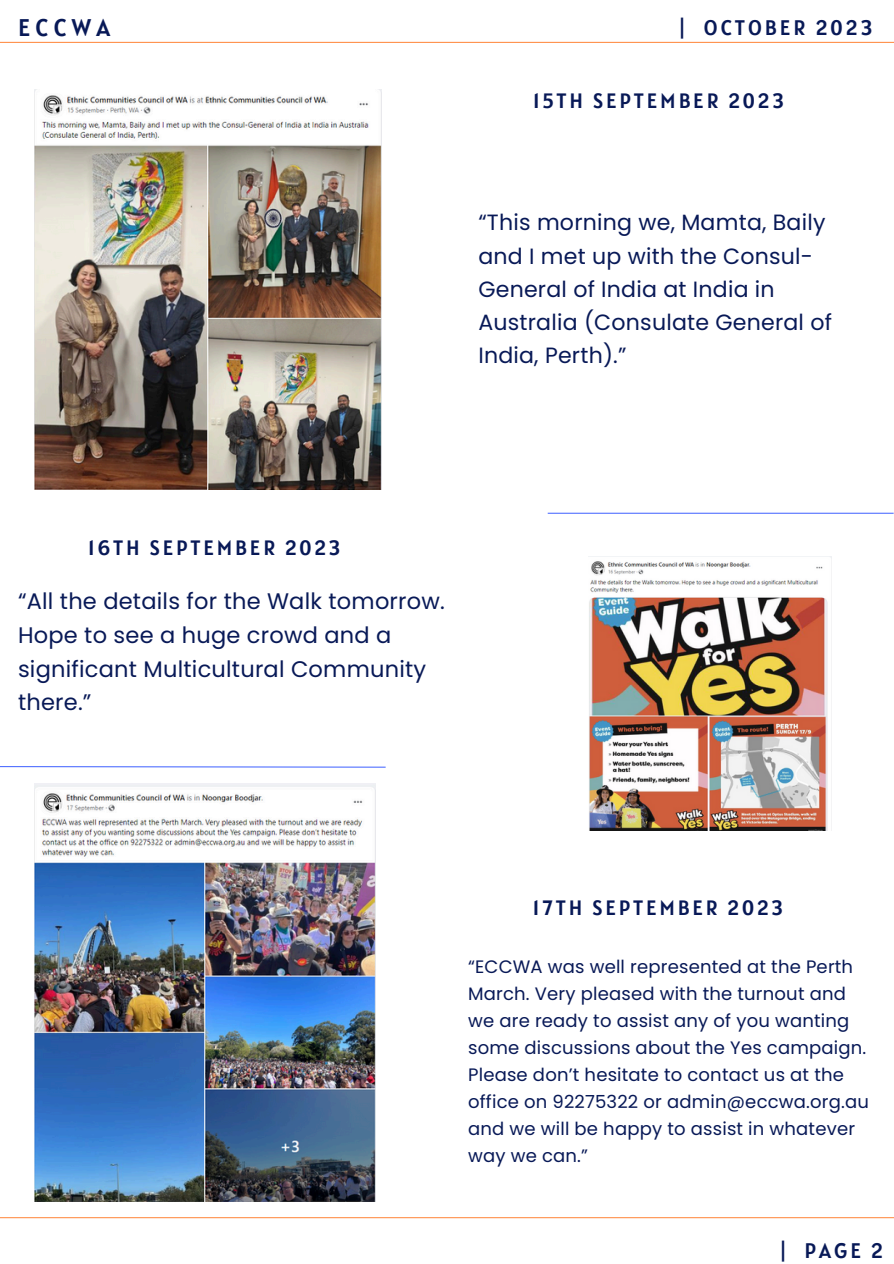
<style>
.page{position:relative;width:894px;height:1264px;background:#fff}
.page>*{position:absolute;margin:0;border:0;box-sizing:border-box;transform-origin:0 0}
.t1{font:24px "Alatsi";letter-spacing:.225em;color:#081957}
.t2{font:22.5px/33.8px "Poppins";letter-spacing:.01em;color:#081957}
.t3{font:22.05px/33.2px "Poppins";letter-spacing:.01em;color:#081957}
.t4{font:21px "Alatsi";letter-spacing:.145em;color:#081957}
.t5{font:20.7px "Alatsi";letter-spacing:.14em;color:#081957}
.t6{font:18px/27px "Poppins";letter-spacing:.01em;color:#081957}
</style>
<div class="page">
<hr style="left:547px;top:512px;width:346px;height:2px;background:#5271ff">
<hr style="left:0;top:1217px;width:893px;height:1px;background:#ff914d">
<hr style="left:0;top:42px;width:893px;height:1px;background:#ff914d">
<svg style="left:0;top:766px;width:386px;height:2px"></svg>
<img style="left:35px;top:89px;width:346px;height:401px">
<img style="left:588px;top:556px;width:243px;height:274px">
<img style="left:35px;top:783px;width:341px;height:418px">
<h2 class="t1" style="left:18px;top:12px;width:93px">ECCWA</h2>
<h3 class="t4" style="left:677px;top:14px;width:196px">| OCTOBER 2023</h3>
<h3 class="t5" style="left:533px;top:87px;width:252px">15TH SEPTEMBER 2023</h3>
<p class="t3" style="left:478px;top:206px;width:355px">“This morning we, Mamta, Baily and I met up with the Consul-<br>General of India at India in<br>Australia (Consulate General of<br>India, Perth).”</p>
<h2 class="t5" style="left:88px;top:534px;width:254px">16TH SEPTEMBER 2023</h2>
<p class="t2" style="left:18px;top:584px;width:428px">“All the details for the Walk tomorrow.<br>Hope to see a huge crowd and a significant Multicultural Community there.”</p>
<p class="t5" style="left:532px;top:894px;width:252px">17TH SEPTEMBER 2023</p>
<h3 class="t6" style="left:468px;top:952px;width:402px">“ECCWA was well represented at the Perth March. Very pleased with the turnout and we are ready to assist any of you wanting some discussions about the Yes campaign.<br>Please don’t hesitate to contact us at the office on 92275322 or admin@eccwa.org.au and we will be happy to assist in whatever way we can.”</h3>
<h3 class="t4" style="left:778px;top:1236px;width:106px">| PAGE 2</h3>
</div>
